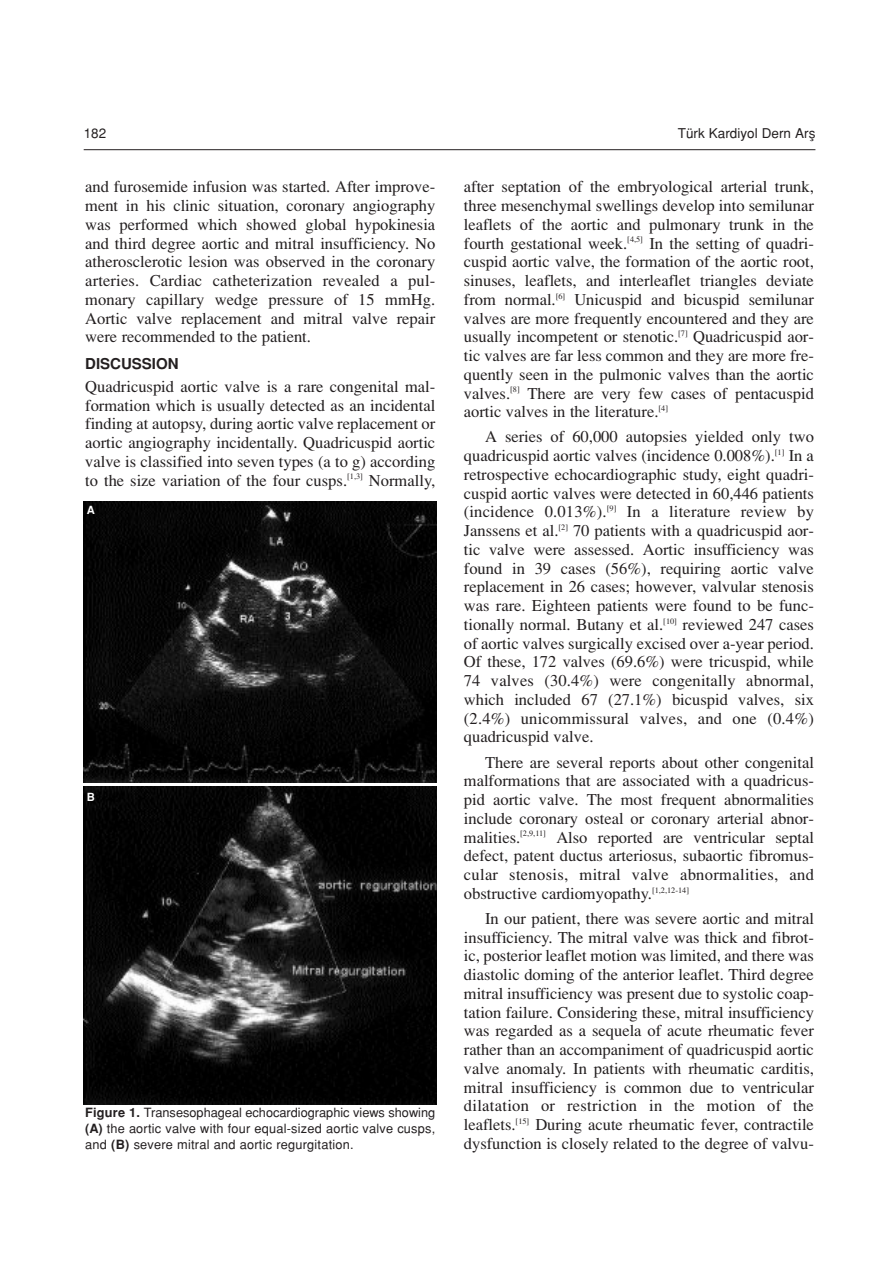
<style>
.page{position:relative;width:893px;height:1263px;background:#fff}
.page>*{position:absolute;margin:0;border:0;box-sizing:border-box;transform-origin:0 0}
.t1{font:16.5px/18.8px "Times Turk";color:#231f20;text-align:justify}
.t2{font:15px "Helvetica Turk B";color:#231f20}
.t3{font:13.5px "Helvetica Turk";color:#231f20}
.t4{font:12.75px/15.8px "Helvetica Turk";letter-spacing:.015em;color:#231f20;text-align:justify}
.t5{font:11.25px "Helvetica Turk B";color:#fff}
.s1{font-family:"Helvetica Turk B"}
</style>
<div class="page">
<hr style="left:84px;top:149px;width:731px;height:1px;background:#231f20">
<img style="left:84px;top:502px;width:353px;height:281px">
<img style="left:84px;top:787px;width:353px;height:317px">
<p class="t3" style="left:84px;top:128px;width:24px">182</p>
<p class="t3" style="left:677px;top:128px;width:139px">Türk Kardiyol Dern Arfl</p>
<p class="t1" style="left:85px;top:179px;width:351px">and furosemide infusion was started. After improve&shy;ment in his clinic situation, coronary angiography was performed which showed global hypokinesia and third degree aortic and mitral insufficiency. No atherosclerotic lesion was observed in the coronary arteries. Cardiac catheterization revealed a pul&shy;monary capillary wedge pressure of 15 mmHg.<br>Aortic valve replacement and mitral valve repair were recommended to the patient.</p>
<p class="t2" style="left:85px;top:357px;width:95px">DISCUSSION</p>
<p class="t1" style="left:85px;top:379px;width:351px">Quadricuspid aortic valve is a rare congenital mal&shy;formation which is usually detected as an incidental finding at autopsy, during aortic valve replacement or aortic angiography incidentally. Quadricuspid aortic valve is classified into seven types (a to g) according to the size variation of the four cusps.<sup>[1,3]</sup> Normally,</p>
<p class="t5" style="left:87px;top:505px;width:10px">A</p>
<p class="t5" style="left:87px;top:792px;width:10px">B</p>
<p class="t4" style="left:85px;top:1106px;width:351px"><span class="s1">Figure 1.</span> Transesophageal echocardiographic views showing <span class="s1">(A)</span> the aortic valve with four equal-sized aortic valve cusps, and <span class="s1">(B)</span> severe mitral and aortic regurgitation.</p>
<p class="t1" style="left:464px;top:179px;width:351px">after septation of the embryological arterial trunk, three mesenchymal swellings develop into semilunar leaflets of the aortic and pulmonary trunk in the fourth gestational week.<sup>[4,5]</sup> In the setting of quadri&shy;cuspid aortic valve, the formation of the aortic root, sinuses, leaflets, and interleaflet triangles deviate from normal.<sup>[6]</sup> Unicuspid and bicuspid semilunar valves are more frequently encountered and they are usually incompetent or stenotic.<sup>[7]</sup> Quadricuspid aor&shy;tic valves are far less common and they are more fre&shy;quently seen in the pulmonic valves than the aortic valves.<sup>[8]</sup> There are very few cases of pentacuspid aortic valves in the literature.<sup>[4]</sup></p>
<p class="t1" style="left:464px;top:429px;width:351px;text-indent:21px">A series of 60,000 autopsies yielded only two quadricuspid aortic valves (incidence 0.008%).<sup>[1]</sup> In a retrospective echocardiographic study, eight quadri&shy;cuspid aortic valves were detected in 60,446 patients (incidence 0.013%).<sup>[9]</sup> In a literature review by Janssens et al.<sup>[2]</sup> 70 patients with a quadricuspid aor&shy;tic valve were assessed. Aortic insufficiency was found in 39 cases (56%), requiring aortic valve replacement in 26 cases; however, valvular stenosis was rare. Eighteen patients were found to be func&shy;tionally normal. Butany et al.<sup>[10]</sup> reviewed 247 cases of aortic valves surgically excised over a-year period.<br>Of these, 172 valves (69.6%) were tricuspid, while 74 valves (30.4%) were congenitally abnormal, which included 67 (27.1%) bicuspid valves, six (2.4%) unicommissural valves, and one (0.4%) quadricuspid valve.</p>
<p class="t1" style="left:464px;top:754px;width:351px;text-indent:21px">There are several reports about other congenital malformations that are associated with a quadricus&shy;pid aortic valve. The most frequent abnormalities include coronary osteal or coronary arterial abnor&shy;malities.<sup>[2,9,11]</sup> Also reported are ventricular septal defect, patent ductus arteriosus, subaortic fibromus&shy;cular stenosis, mitral valve abnormalities, and obstructive cardiomyopathy.<sup>[1,2,12-14]</sup></p>
<p class="t1" style="left:464px;top:911px;width:351px;text-indent:21px">In our patient, there was severe aortic and mitral insufficiency. The mitral valve was thick and fibrot&shy;ic, posterior leaflet motion was limited, and there was diastolic doming of the anterior leaflet. Third degree mitral insufficiency was present due to systolic coap&shy;tation failure. Considering these, mitral insufficiency was regarded as a sequela of acute rheumatic fever rather than an accompaniment of quadricuspid aortic valve anomaly. In patients with rheumatic carditis, mitral insufficiency is common due to ventricular dilatation or restriction in the motion of the leaflets.<sup>[15]</sup> During acute rheumatic fever, contractile dysfunction is closely related to the degree of valvu-</p>
</div>
